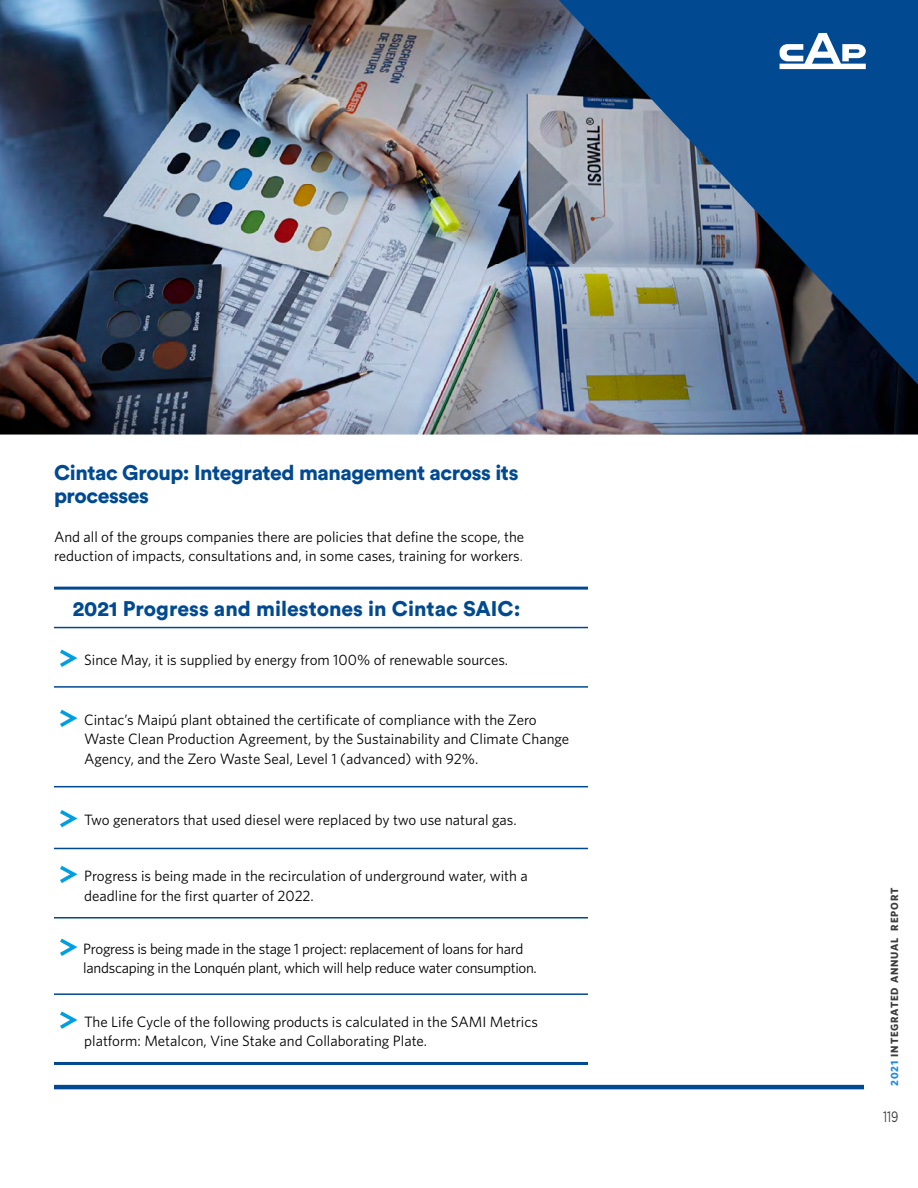
<style>
.page{position:relative;width:918px;height:1188px;background:#fff}
.page>*{position:absolute;margin:0;border:0;box-sizing:border-box;transform-origin:0 0}
.t1{font:900 21px/22.5px "Circular Std";letter-spacing:-.02em;color:#014a91}
.t2{font:900 21px "Circular Std";color:#014a91}
.t3{font:15px/19.5px "Whitney";color:#000}
.t4{font:15px/19.5px "Whitney";letter-spacing:-.02em;color:#000}
.t5{font:15px "Gotham HTF";color:#3c3c3b;scale:.75 1}
.t6{font:700 10.5px "Whitney";letter-spacing:.08em;color:#3c3c3b}
.s1{color:#575756}
.s2{color:#1c87e8}
</style>
<div class="page">
<img style="left:0;top:0;width:918px;height:435px">
<svg style="left:559px;top:0;width:359px;height:385px;background:#39628b"></svg>
<hr style="left:54px;top:587px;width:534px;height:3px;background:#004992">
<hr style="left:54px;top:627px;width:534px;height:1px;background:#004992">
<hr style="left:54px;top:686px;width:534px;height:2px;background:#004992">
<hr style="left:54px;top:786px;width:534px;height:1px;background:#004992">
<hr style="left:54px;top:848px;width:534px;height:1px;background:#004992">
<hr style="left:54px;top:917px;width:534px;height:2px;background:#004992">
<hr style="left:54px;top:993px;width:534px;height:2px;background:#004992">
<hr style="left:54px;top:1062px;width:534px;height:3px;background:#004992">
<svg style="left:60px;top:649px;width:18px;height:18px"></svg>
<svg style="left:60px;top:709px;width:18px;height:18px"></svg>
<svg style="left:60px;top:810px;width:18px;height:18px"></svg>
<svg style="left:60px;top:865px;width:18px;height:18px"></svg>
<svg style="left:60px;top:938px;width:18px;height:18px"></svg>
<svg style="left:60px;top:1011px;width:18px;height:18px"></svg>
<svg style="left:780px;top:33px;width:86px;height:36px"></svg>
<hr style="left:54px;top:1085px;width:810px;height:4px;background:#004992">
<h1 class="t1" style="left:54px;top:461px;width:466px">Cintac Group: Integrated management across its processes</h1>
<p class="t3" style="left:54px;top:526px;width:472px">And all of the groups companies there are policies that define the scope, the reduction of impacts, consultations and, in some cases, training for workers<span class="s1">.</span></p>
<h1 class="t2" style="left:73px;top:595px;width:449px">2021 Progress and milestones in Cintac SAIC:</h1>
<p class="t3" style="left:84px;top:650px;width:426px">Since May, it is supplied by energy from 100% of renewable sources.</p>
<p class="t3" style="left:84px;top:710px;width:487px">Cintac’s Maipú plant obtained the certificate of compliance with the Zero<br>Waste Clean Production Agreement, by the Sustainability and Climate Change<br>Agency, and the Zero Waste Seal, Level 1 (advanced) with 92%.</p>
<p class="t3" style="left:84px;top:810px;width:434px">Two generators that used diesel were replaced by two use natural gas.</p>
<p class="t3" style="left:84px;top:866px;width:445px">Progress is being made in the recirculation of underground water, with a deadline for the first quarter of 2022.</p>
<p class="t4" style="left:83px;top:939px;width:455px">Progress is being made in the stage 1 project: replacement of loans for hard landscaping in the Lonquén plant, which will help reduce water consumption.</p>
<p class="t3" style="left:84px;top:1011px;width:455px">The Life Cycle of the following products is calculated in the SAMI Metrics platform: Metalcon, Vine Stake and Collaborating Plate.</p>
<p class="t6" style="left:888px;top:1086px;width:199px;rotate:-90deg"><span class="s2">2021</span> INTEGRATED ANNUAL REPORT</p>
<p class="t5" style="left:883px;top:1109px;width:22px">119</p>
</div>
